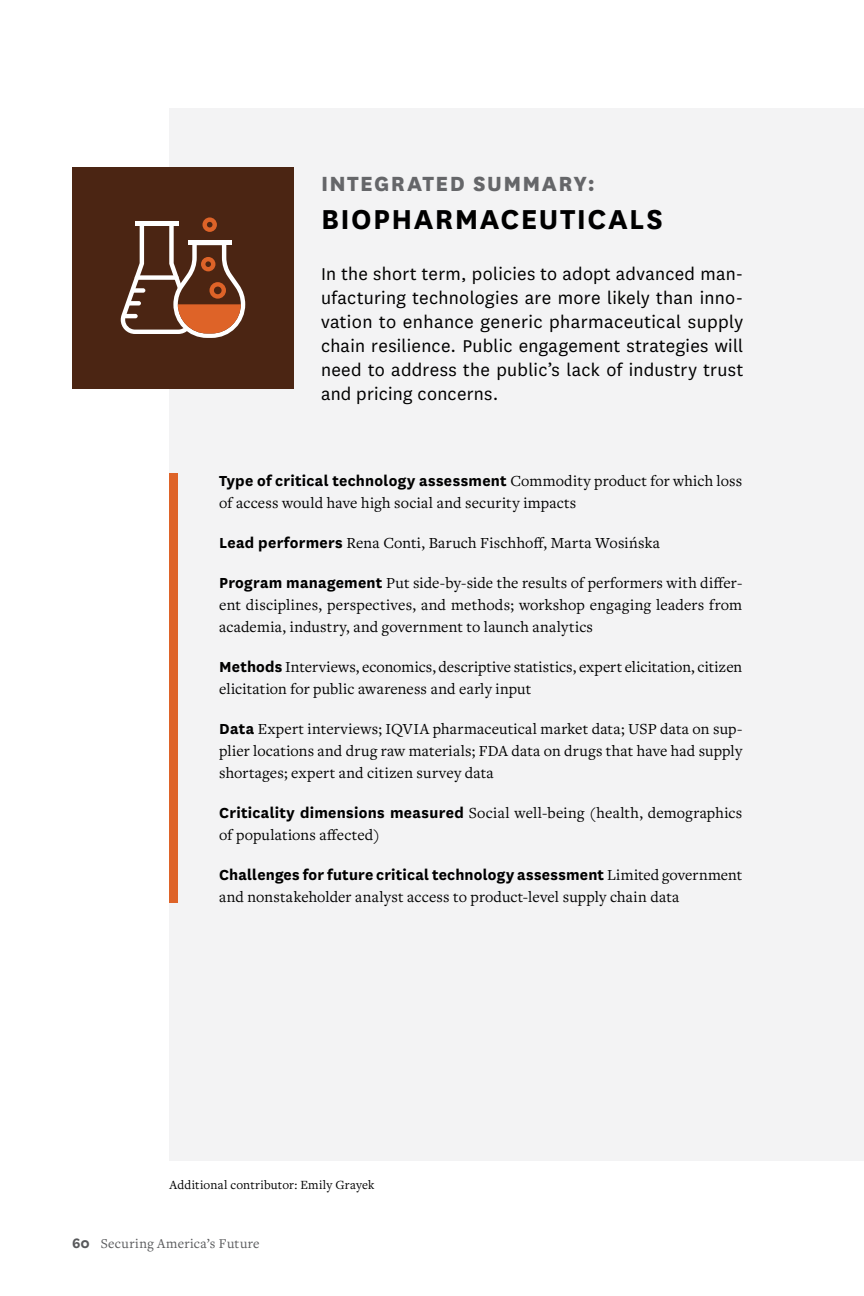
<style>
.page{position:relative;width:864px;height:1296px;background:#fff}
.page>*{position:absolute;margin:0;border:0;box-sizing:border-box;transform-origin:0 0}
.H1___Summary_Title{font:700 32px "National";letter-spacing:.045em;color:#000}
.H1___Summary_Title-2{font:800 24px "National";letter-spacing:.055em;color:#656669}
.Intro{font:20px/24px "National";letter-spacing:.015em;color:#000;text-align:justify}
.Body_Summary_cont{font:700 17px "National";letter-spacing:.01em;color:#000}
.Body_Summary{font:700 17px "National";letter-spacing:.015em;color:#000}
.Body_Summary_cont-2{font:16px/22px "Freight Text Pro";letter-spacing:.01em;color:#000;text-align:justify}
.Body_Summary-2{font:16px "Freight Text Pro";letter-spacing:.01em;color:#000}
.t1{font:14px "Freight Text Pro";letter-spacing:.03em;color:#58595b}
.t2{font:13px "Freight Text Pro";letter-spacing:.015em;color:#000}
.s1{font-family:"Freight Text Pro";font-weight:400;font-size:16px}
.s2{font-family:"National";font-weight:700;font-size:17px}
.s3{font-family:"National";font-weight:700;font-size:16px}
</style>
<div class="page">
<div style="left:170px;top:108px;width:694px;height:1053px;background:#f3f3f4"></div>
<div style="left:72px;top:167px;width:222px;height:222px;background:#4b2513"></div>
<svg style="left:121px;top:217px;width:124px;height:121px"></svg>
<div style="left:170px;top:473px;width:8px;height:430px;background:#de6328"></div>
<h1 class="H1___Summary_Title-2" style="left:321px;top:166px;width:275px">INTEGRATED SUMMARY:</h1>
<h1 class="H1___Summary_Title" style="left:321px;top:196px;width:343px">BIOPHARMACEUTICALS</h1>
<p class="Intro" style="left:321px;top:261px;width:424px">In the short term, policies to adopt advanced man&shy;ufacturing technologies are more likely than inno&shy;vation to enhance generic pharmaceutical supply chain resilience. Public engagement strategies will need to address the public’s lack of industry trust and pricing concerns.</p>
<p class="Body_Summary" style="left:219px;top:468px;width:525px">Type of critical technology assessment <span class="s1">Commodity product for which loss</span></p>
<p class="Body_Summary-2" style="left:219px;top:492px;width:359px">of access would have high social and security impacts</p>
<p class="Body_Summary_cont-2" style="left:219px;top:531px;width:442px"><span class="s2">Lead performers</span> Rena Conti, Baruch Fischhoff, Marta Wosińska</p>
<p class="Body_Summary_cont-2" style="left:219px;top:571px;width:525px"><span class="s2">Program management</span> Put side-by-side the results of performers with differ&shy;ent disciplines, perspectives, and methods; workshop engaging leaders from academia, industry, and government to launch analytics</p>
<p class="Body_Summary_cont-2" style="left:219px;top:655px;width:525px"><span class="s2">Methods</span> Interviews, economics, descriptive statistics, expert elicitation, citizen elicitation for public awareness and early input</p>
<p class="Body_Summary_cont-2" style="left:219px;top:717px;width:525px"><span class="s2">Data</span> Expert interviews; IQVIA pharmaceutical market data; USP data on sup&shy;plier locations and drug raw materials; FDA data on drugs that have had supply shortages; expert and citizen survey data</p>
<p class="Body_Summary_cont-2" style="left:219px;top:801px;width:525px"><span class="s2">Criticality dimensions measured</span> Social well-being (health, demographics of populations affected)</p>
<p class="Body_Summary_cont" style="left:219px;top:862px;width:525px">Challenges for future critical technology assessment <span class="s1">Limited government</span></p>
<p class="Body_Summary_cont-2" style="left:219px;top:885px;width:462px">and nonstakeholder analyst access to product-level supply chain data</p>
<p class="t2" style="left:170px;top:1176px;width:207px">Additional contributor: Emily Grayek</p>
<p class="t1" style="left:72px;top:1234px;width:189px"><span class="s3">60</span> Securing America’s Future</p>
</div>
